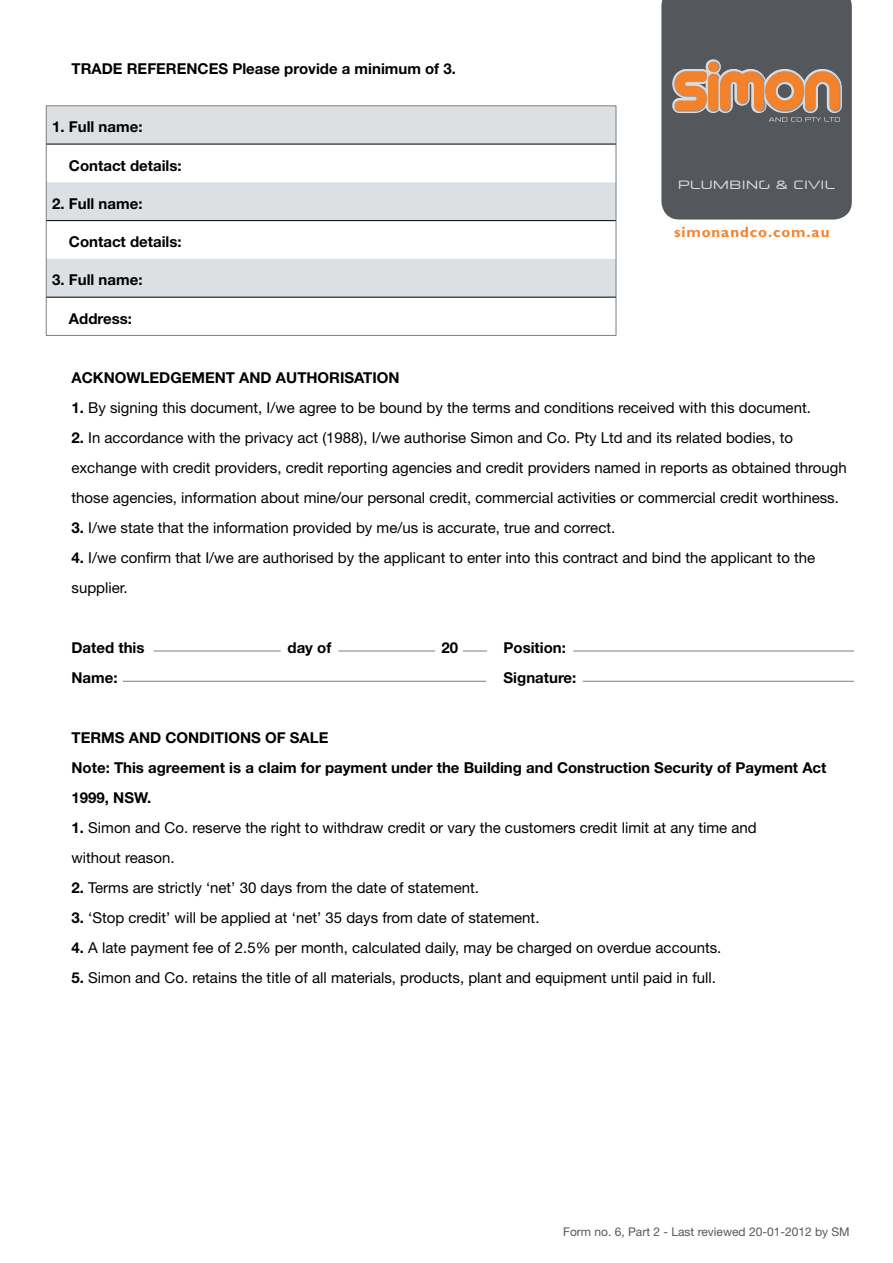
<style>
.page{position:relative;width:893px;height:1263px;background:#fff}
.page>*{position:absolute;margin:0;border:0;box-sizing:border-box;transform-origin:0 0}
.t1{font:15px/30px "Helvetica Neue";color:#000}
.t2{font:700 15px/30px "Helvetica Neue";color:#000}
.t3{font:700 15px "Gill Sans";letter-spacing:.06em;color:#f4822b}
.t4{font:12px "Helvetica Neue";color:#54585d}
.t5{font:12px "Neuropol X Free";letter-spacing:.02em;color:#d9dbde}
.s1{font-weight:700}
</style>
<div class="page">
<svg style="left:47px;top:107px;width:569px;height:190px;fill:#dde0e2"></svg>
<hr style="left:46px;top:106px;width:570px;height:1px;background:#7b8187">
<hr style="left:46px;top:106px;width:1px;height:38px;background:#7b8187">
<hr style="left:616px;top:106px;width:1px;height:38px;background:#7b8187">
<hr style="left:46px;top:144px;width:1px;height:38px;background:#7b8187">
<hr style="left:616px;top:144px;width:1px;height:38px;background:#7b8187">
<hr style="left:46px;top:182px;width:1px;height:39px;background:#7b8187">
<hr style="left:616px;top:182px;width:1px;height:39px;background:#7b8187">
<hr style="left:46px;top:221px;width:1px;height:38px;background:#7b8187">
<hr style="left:616px;top:221px;width:1px;height:38px;background:#7b8187">
<hr style="left:46px;top:259px;width:1px;height:38px;background:#7b8187">
<hr style="left:616px;top:259px;width:1px;height:38px;background:#7b8187">
<hr style="left:46px;top:297px;width:1px;height:38px;background:#7b8187">
<hr style="left:616px;top:297px;width:1px;height:38px;background:#7b8187">
<hr style="left:46px;top:335px;width:570px;height:1px;background:#7b8187">
<hr style="left:46px;top:144px;width:570px;height:1px;background:#000">
<hr style="left:46px;top:220px;width:570px;height:1px;background:#000">
<hr style="left:46px;top:297px;width:570px;height:1px;background:#000">
<hr style="left:153px;top:651px;width:128px;height:1px;background:#7b8187">
<hr style="left:338px;top:651px;width:97px;height:1px;background:#7b8187">
<svg style="left:463px;top:651px;width:24px;height:1px"></svg>
<hr style="left:573px;top:651px;width:281px;height:1px;background:#7b8187">
<hr style="left:583px;top:681px;width:271px;height:1px;background:#7b8187">
<hr style="left:123px;top:681px;width:363px;height:1px;background:#7b8187">
<svg style="left:661px;top:0;width:191px;height:220px;background:#6b625e"></svg>
<p class="t2" style="left:72px;top:53px;width:386px">TRADE REFERENCES Please provide a minimum of 3.</p>
<p class="t2" style="left:52px;top:112px;width:92px">1. Full name:</p>
<p class="t2" style="left:69px;top:150px;width:114px">Contact details:</p>
<p class="t2" style="left:52px;top:188px;width:92px">2. Full name:</p>
<p class="t2" style="left:69px;top:226px;width:114px">Contact details:</p>
<p class="t2" style="left:52px;top:265px;width:92px">3. Full name:</p>
<p class="t2" style="left:69px;top:303px;width:65px">Address:</p>
<p class="t5" style="left:678px;top:177px;width:159px">PLUMBING &amp; CIVIL</p>
<p class="t3" style="left:674px;top:223px;width:157px">simonandco.com.au</p>
<p class="t2" style="left:71px;top:362px;width:330px">ACKNOWLEDGEMENT AND AUTHORISATION</p>
<p class="t1" style="left:71px;top:392px;width:741px"><span class="s1">1.</span> By signing this document, I/we agree to be bound by the terms and conditions received with this document.</p>
<p class="t1" style="left:71px;top:422px;width:777px"><span class="s1">2.</span> In accordance with the privacy act (1988), I/we authorise Simon and Co. Pty Ltd and its related bodies, to exchange with credit providers, credit reporting agencies and credit providers named in reports as obtained through those agencies, information about mine/our personal credit, commercial activities or commercial credit worthiness.</p>
<p class="t1" style="left:71px;top:512px;width:545px"><span class="s1">3.</span> I/we state that the information provided by me/us is accurate, true and correct.</p>
<p class="t1" style="left:72px;top:542px;width:745px"><span class="s1">4.</span> I/we confirm that I/we are authorised by the applicant to enter into this contract and bind the applicant to the supplier.</p>
<p class="t2" style="left:72px;top:632px;width:75px">Dated this</p>
<p class="t2" style="left:288px;top:632px;width:45px">day of</p>
<p class="t2" style="left:441px;top:632px;width:18px">20</p>
<p class="t2" style="left:504px;top:632px;width:64px">Position:</p>
<p class="t2" style="left:72px;top:662px;width:48px">Name:</p>
<p class="t2" style="left:504px;top:662px;width:74px">Signature:</p>
<p class="t2" style="left:72px;top:722px;width:756px">TERMS AND CONDITIONS OF SALE<br>Note: This agreement is a claim for payment under the Building and Construction Security of Payment Act<br>1999, NSW.</p>
<p class="t1" style="left:72px;top:812px;width:687px"><span class="s1">1.</span> Simon and Co. reserve the right to withdraw credit or vary the customers credit limit at any time and without reason.</p>
<p class="t1" style="left:72px;top:872px;width:409px"><span class="s1">2.</span> Terms are strictly ‘net’ 30 days from the date of statement.</p>
<p class="t1" style="left:72px;top:902px;width:469px"><span class="s1">3.</span> ‘Stop credit’ will be applied at ‘net’ 35 days from date of statement.</p>
<p class="t1" style="left:72px;top:932px;width:651px"><span class="s1">4.</span> A late payment fee of 2.5% per month, calculated daily, may be charged on overdue accounts.</p>
<p class="t1" style="left:72px;top:962px;width:646px"><span class="s1">5.</span> Simon and Co. retains the title of all materials, products, plant and equipment until paid in full.</p>
<p class="t4" style="left:563px;top:1225px;width:288px">Form no. 6, Part 2 - Last reviewed 20-01-2012 by SM</p>
</div>
